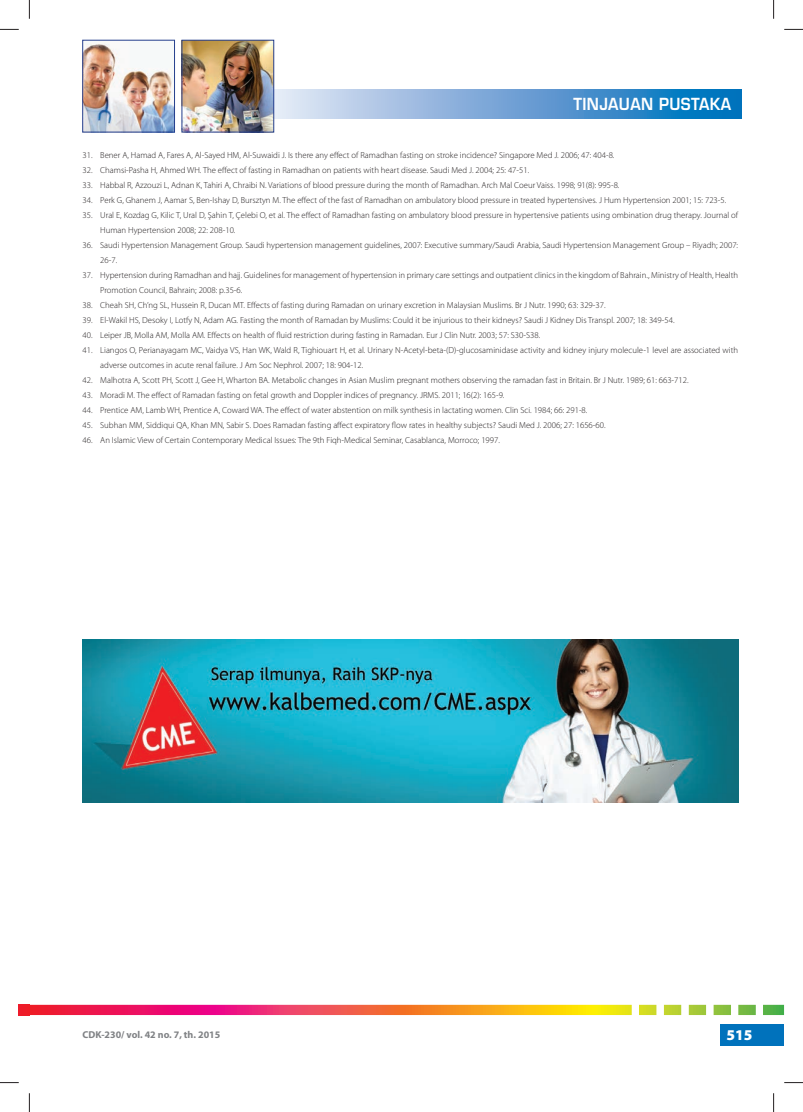
<style>
.page{position:relative;width:803px;height:1112px;background:#fff}
.page>*{position:absolute;margin:0;border:0;box-sizing:border-box;transform-origin:0 0}
.t1{font:600 16.25px "Eurostile LT Std";letter-spacing:.025em;color:#fff;scale:.9 1}
.t2{font:900 15px "Myriad Pro";color:#fff}
.t3{font:700 10px "Myriad Pro";color:#808285}
.t4{font:300 8.75px/15px "Myriad Pro";color:#231f20}
</style>
<div class="page">
<div style="left:19px;top:1004px;width:11px;height:10px;background:#ee1c28"></div>
<div style="left:720px;top:1023px;width:64px;height:22px;background:#0072bc"></div>
<svg style="left:30px;top:1004px;width:754px;height:10px;background:#e78359"></svg>
<svg style="left:274px;top:90px;width:468px;height:28px;background:#6ea6d6"></svg>
<img style="left:184px;top:42px;width:88px;height:88px">
<div style="left:182px;top:40px;width:92px;height:92px;border:1px solid #253f8e"></div>
<img style="left:85px;top:42px;width:88px;height:88px">
<div style="left:83px;top:40px;width:92px;height:92px;border:1px solid #253f8e"></div>
<img style="left:83px;top:639px;width:655px;height:163px">
<svg style="left:0;top:29px;width:19px;height:1px"></svg>
<svg style="left:784px;top:29px;width:19px;height:1px"></svg>
<svg style="left:0;top:1082px;width:19px;height:1px"></svg>
<svg style="left:784px;top:1082px;width:19px;height:1px"></svg>
<svg style="left:29px;top:0;width:1px;height:19px"></svg>
<svg style="left:29px;top:1093px;width:1px;height:18px"></svg>
<svg style="left:773px;top:0;width:1px;height:19px"></svg>
<svg style="left:773px;top:1093px;width:1px;height:18px"></svg>
<h1 class="t1" style="left:573px;top:98px;width:177px">TINJAUAN PUSTAKA</h1>
<p class="t4" style="left:83px;top:148px;width:533px">31. Bener A, Hamad A, Fares A, Al-Sayed HM, Al-Suwaidi J. Is there any effect of Ramadhan fasting on stroke incidence? Singapore Med J. 2006; 47: 404-8.</p>
<p class="t4" style="left:83px;top:163px;width:448px">32. Chamsi-Pasha H, Ahmed WH. The effect of fasting in Ramadhan on patients with heart disease. Saudi Med J. 2004; 25: 47-51.</p>
<p class="t4" style="left:83px;top:178px;width:538px">33. Habbal R, Azzouzi L, Adnan K, Tahiri A, Chraibi N. Variations of blood pressure during the month of Ramadhan. Arch Mal Coeur Vaiss. 1998; 91(8): 995-8.</p>
<p class="t4" style="left:83px;top:193px;width:645px">34. Perk G, Ghanem J, Aamar S, Ben-Ishay D, Bursztyn M. The effect of the fast of Ramadhan on ambulatory blood pressure in treated hypertensives. J Hum Hypertension 2001; 15: 723-5.</p>
<p class="t4" style="left:100px;top:208px;width:639px;text-indent:-18px">35. Ural E, Kozdag G, Kilic T, Ural D, Şahin T, Çelebi O, et al. The effect of Ramadhan fasting on ambulatory blood pressure in hypertensive patients using ombination drug therapy. Journal of<br>Human Hypertension 2008; 22: 208-10.</p>
<p class="t4" style="left:100px;top:238px;width:639px;text-indent:-18px">36. Saudi Hypertension Management Group. Saudi hypertension management guidelines, 2007: Executive summary/Saudi Arabia, Saudi Hypertension Management Group – Riyadh; 2007:<br>26-7.</p>
<p class="t4" style="left:100px;top:268px;width:639px;text-indent:-18px">37. Hypertension during Ramadhan and hajj. Guidelines for management of hypertension in primary care settings and outpatient clinics in the kingdom of Bahrain., Ministry of Health, Health<br>Promotion Council, Bahrain; 2008: p.35-6.</p>
<p class="t4" style="left:83px;top:298px;width:524px">38. Cheah SH, Ch’ng SL, Hussein R, Ducan MT. Effects of fasting during Ramadan on urinary excretion in Malaysian Muslims. Br J Nutr. 1990; 63: 329-37.</p>
<p class="t4" style="left:83px;top:313px;width:593px">39. El-Wakil HS, Desoky I, Lotfy N, Adam AG. Fasting the month of Ramadan by Muslims: Could it be injurious to their kidneys? Saudi J Kidney Dis Transpl. 2007; 18: 349-54.</p>
<p class="t4" style="left:83px;top:328px;width:459px">40. Leiper JB, Molla AM, Molla AM. Effects on health of fluid restriction during fasting in Ramadan. Eur J Clin Nutr. 2003; 57: S30-S38.</p>
<p class="t4" style="left:100px;top:343px;width:639px;text-indent:-18px">41. Liangos O, Perianayagam MC, Vaidya VS, Han WK, Wald R, Tighiouart H, et al. Urinary N-Acetyl-beta-(D)-glucosaminidase activity and kidney injury molecule-1 level are associated with adverse outcomes in acute renal failure. J Am Soc Nephrol. 2007; 18: 904-12.</p>
<p class="t4" style="left:83px;top:373px;width:607px">42. Malhotra A, Scott PH, Scott J, Gee H, Wharton BA. Metabolic changes in Asian Muslim pregnant mothers observing the ramadan fast in Britain. Br J Nutr. 1989; 61: 663-712.</p>
<p class="t4" style="left:83px;top:388px;width:423px">43. Moradi M. The effect of Ramadan fasting on fetal growth and Doppler indices of pregnancy. JRMS. 2011; 16(2): 165-9.</p>
<p class="t4" style="left:83px;top:403px;width:506px">44. Prentice AM, Lamb WH, Prentice A, Coward WA. The effect of water abstention on milk synthesis in lactating women. Clin Sci. 1984; 66: 291-8.</p>
<p class="t4" style="left:83px;top:418px;width:524px">45. Subhan MM, Siddiqui QA, Khan MN, Sabir S. Does Ramadan fasting affect expiratory flow rates in healthy subjects? Saudi Med J. 2006; 27: 1656-60.</p>
<p class="t4" style="left:83px;top:433px;width:419px">46. An Islamic View of Certain Contemporary Medical Issues: The 9th Fiqh-Medical Seminar, Casablanca, Morroco; 1997.</p>
<p class="t3" style="left:83px;top:1031px;width:139px">CDK-230/ vol. 42 no. 7, th. 2015</p>
<h2 class="t2" style="left:726px;top:1026px;width:27px">515</h2>
</div>
